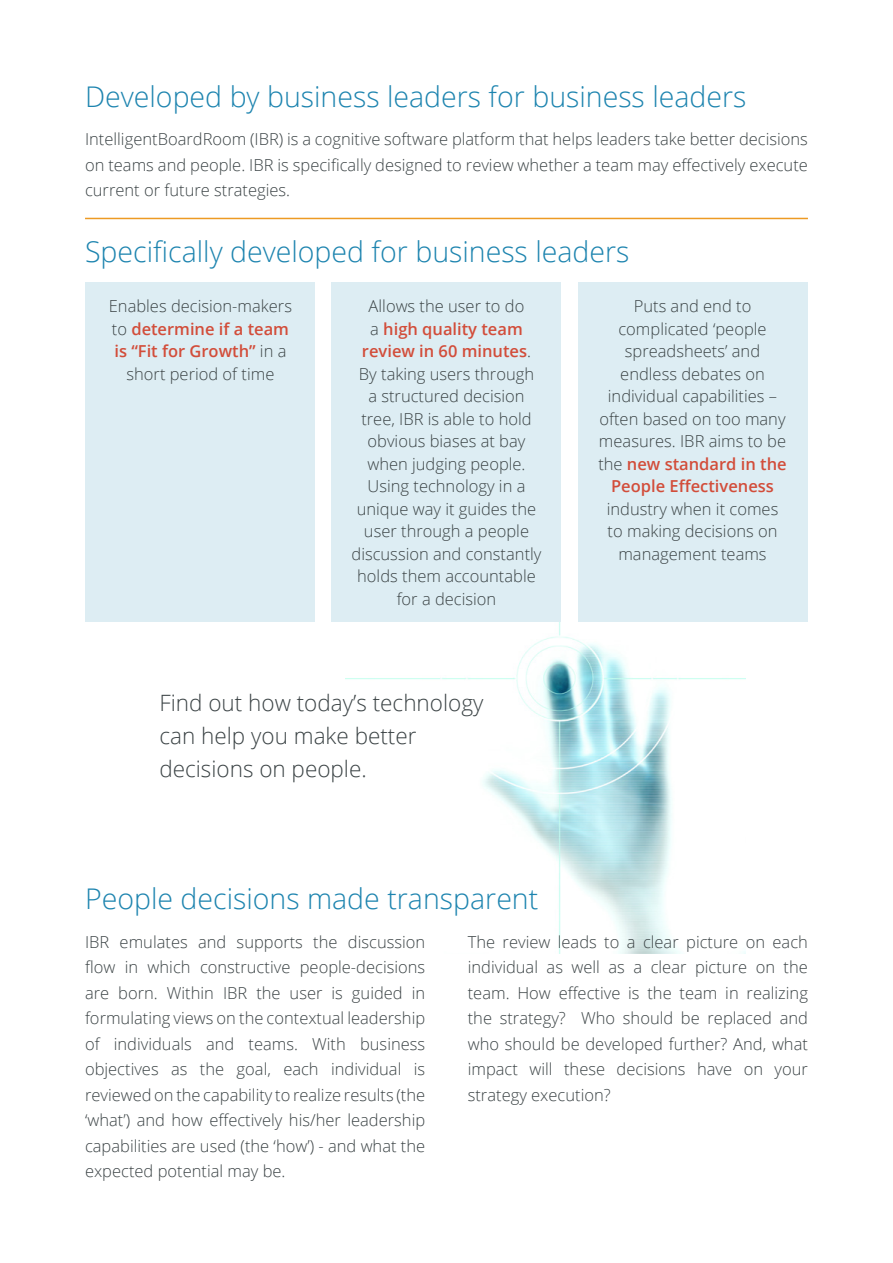
<style>
.page{position:relative;width:893px;height:1263px;background:#fff}
.page>*{position:absolute;margin:0;border:0;box-sizing:border-box;transform-origin:0 0}
.t1{font:300 28.5px "Open Sans";color:#1d84af}
.t2{font:300 22.5px/33px "Open Sans";color:#3b4345}
.t3{font:300 16.5px/22.5px "Open Sans";color:#3b4345;text-align:center}
.s1{font-weight:600;color:#d24d3a}
</style>
<div class="page">
<img style="left:346px;top:622px;width:399px;height:331px">
<hr style="left:85px;top:218px;width:723px;height:1px;background:#ed9a24">
<div style="left:86px;top:283px;width:229px;height:339px;background:#ddedf3"></div>
<div style="left:332px;top:283px;width:229px;height:339px;background:#ddedf3"></div>
<div style="left:578px;top:283px;width:229px;height:339px;background:#ddedf3"></div>
<h1 class="t1" style="left:85px;top:77px;width:663px">Developed by business leaders for business leaders</h1>
<p class="t3" style="left:85px;top:126px;width:724px;line-height:25.5px;text-align:justify">IntelligentBoardRoom (IBR) is a cognitive software platform that helps leaders take better decisions on teams and people. IBR is specifically designed to review whether a team may effectively execute current or future strategies.</p>
<h1 class="t1" style="left:85px;top:233px;width:546px">Specifically developed for business leaders</h1>
<p class="t3" style="left:109px;top:295px;width:185px">Enables decision-makers to <span class="s1">determine if a team is “Fit for Growth”</span> in a short period of time</p>
<p class="t3" style="left:351px;top:295px;width:191px">Allows the user to do<br>a <span class="s1">high quality team review in 60 minutes</span>.<br>By taking users through<br>a structured decision tree, IBR is able to hold obvious biases at bay when judging people.<br>Using technology in a unique way it guides the user through a people discussion and constantly holds them accountable for a decision</p>
<p class="t3" style="left:598px;top:295px;width:190px">Puts and end to complicated ‘people spreadsheets’ and endless debates on individual capabilities – often based on too many measures. IBR aims to be the <span class="s1">new standard in the<br>People Effectiveness</span></p>
<p class="t3" style="left:607px;top:497px;width:173px">industry when it comes to making decisions on management teams</p>
<h2 class="t2" style="left:159px;top:685px;width:325px">Find out how today’s technology can help you make better decisions on people.</h2>
<h1 class="t1" style="left:85px;top:879px;width:455px">People decisions made transparent</h1>
<p class="t3" style="left:85px;top:928px;width:342px;line-height:25.5px;text-align:justify">IBR emulates and supports the discussion flow in which constructive people-decisions are born. Within IBR the user is guided in formulating views on the contextual leadership of individuals and teams. With business objectives as the goal, each individual is reviewed on the capability to realize results (the ‘what’) and how effectively his/her leadership capabilities are used (the ‘how’) - and what the expected potential may be.</p>
<p class="t3" style="left:468px;top:928px;width:342px;line-height:25.5px;text-align:justify">The review leads to a clear picture on each individual as well as a clear picture on the team. How effective is the team in realizing the strategy? Who should be replaced and who should be developed further? And, what impact will these decisions have on your strategy execution?</p>
</div>
